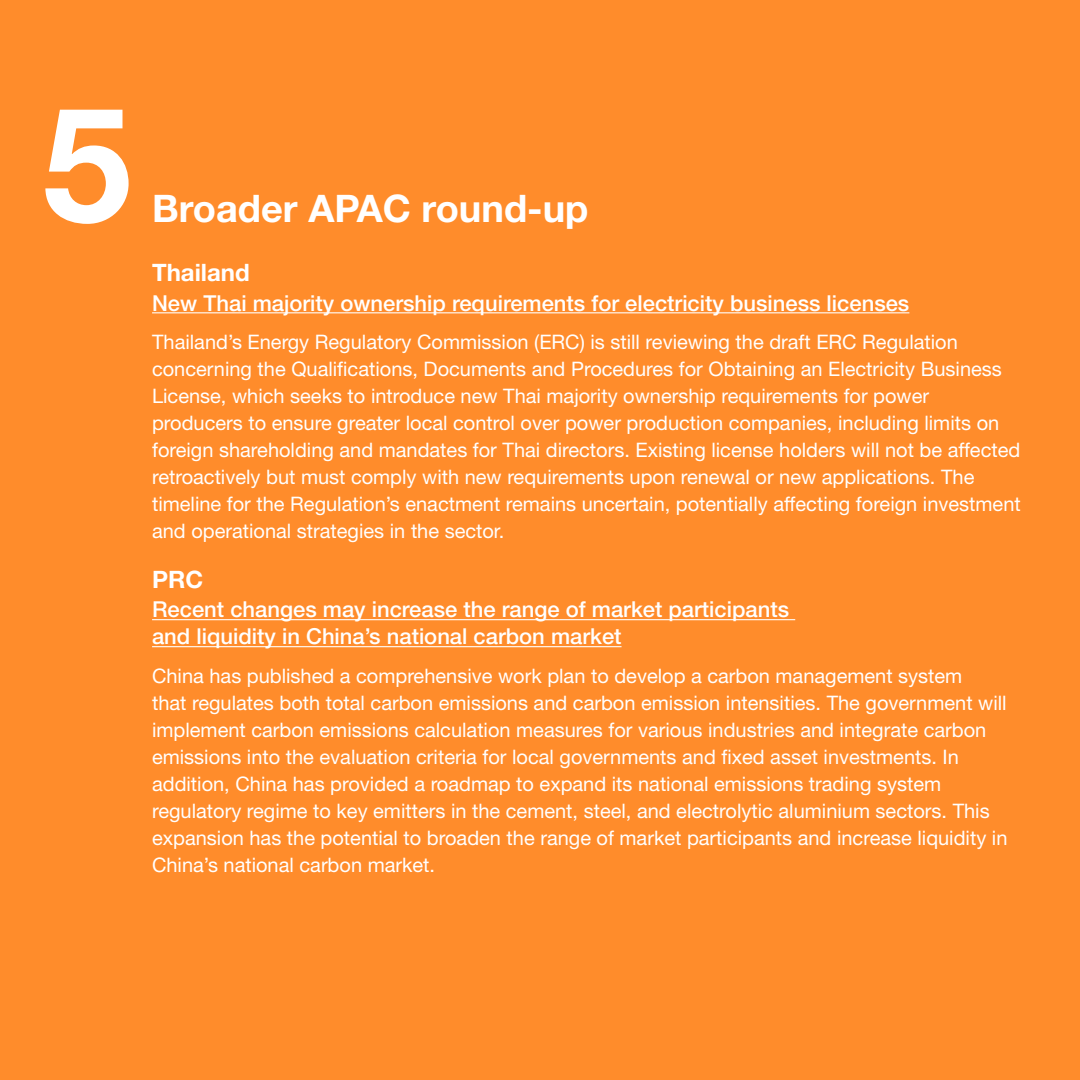
<style>
.page{position:relative;width:1080px;height:1080px;background:#fff}
.page>*{position:absolute;margin:0;border:0;box-sizing:border-box;transform-origin:0 0}
.Instagram___Find_out_more{font:700 160px "Helvetica Neue LT Std";color:#fff}
.Instagram___Find_out_more-2{font:700 38px "Helvetica Neue LT Std";color:#fff}
.Instagram___Find_out_more-3{font:700 24px "Helvetica Neue LT Std";color:#fff}
.Instagram___Find_out_more-4{font:500 22px/27px "Helvetica Neue LT Std";color:#fff}
.Instagram___Find_out_more-5{font:20px/27px "Helvetica Neue LT Std";color:#fff}
</style>
<div class="page">
<div style="left:15px;top:15px;width:1050px;height:1050px;background:#ff8c2b"></div>
<div style="left:0;top:0;width:1080px;height:1080px;border:30px solid #ff8c2b"></div>
<hr style="left:152px;top:312px;width:757px;height:1px;background:#fff">
<hr style="left:152px;top:619px;width:643px;height:1px;background:#fff">
<hr style="left:152px;top:646px;width:470px;height:1px;background:#fff">
<p class="Instagram___Find_out_more" style="left:42px;top:66px;width:90px">5</p>
<p class="Instagram___Find_out_more-2" style="left:152px;top:185px;width:438px">Broader APAC round-up</p>
<p class="Instagram___Find_out_more-3" style="left:152px;top:257px;width:99px">Thailand</p>
<p class="Instagram___Find_out_more-4" style="left:152px;top:289px;width:759px">New Thai majority ownership requirements for electricity business licenses</p>
<p class="Instagram___Find_out_more-5" style="left:152px;top:328px;width:870px">Thailand’s Energy Regulatory Commission (ERC) is still reviewing the draft ERC Regulation concerning the Qualifications, Documents and Procedures for Obtaining an Electricity Business License, which seeks to introduce new Thai majority ownership requirements for power producers to ensure greater local control over power production companies, including limits on foreign shareholding and mandates for Thai directors. Existing license holders will not be affected retroactively but must comply with new requirements upon renewal or new applications. The timeline for the Regulation’s enactment remains uncertain, potentially affecting foreign investment and operational strategies in the sector.</p>
<p class="Instagram___Find_out_more-3" style="left:152px;top:564px;width:53px">PRC</p>
<p class="Instagram___Find_out_more-4" style="left:152px;top:596px;width:639px">Recent changes may increase the range of market participants and liquidity in China’s national carbon market</p>
<p class="Instagram___Find_out_more-5" style="left:152px;top:662px;width:857px">China has published a comprehensive work plan to develop a carbon management system<br>that regulates both total carbon emissions and carbon emission intensities. The government will implement carbon emissions calculation measures for various industries and integrate carbon emissions into the evaluation criteria for local governments and fixed asset investments. In addition, China has provided a roadmap to expand its national emissions trading system regulatory regime to key emitters in the cement, steel, and electrolytic aluminium sectors. This expansion has the potential to broaden the range of market participants and increase liquidity in China’s national carbon market.</p>
</div>
